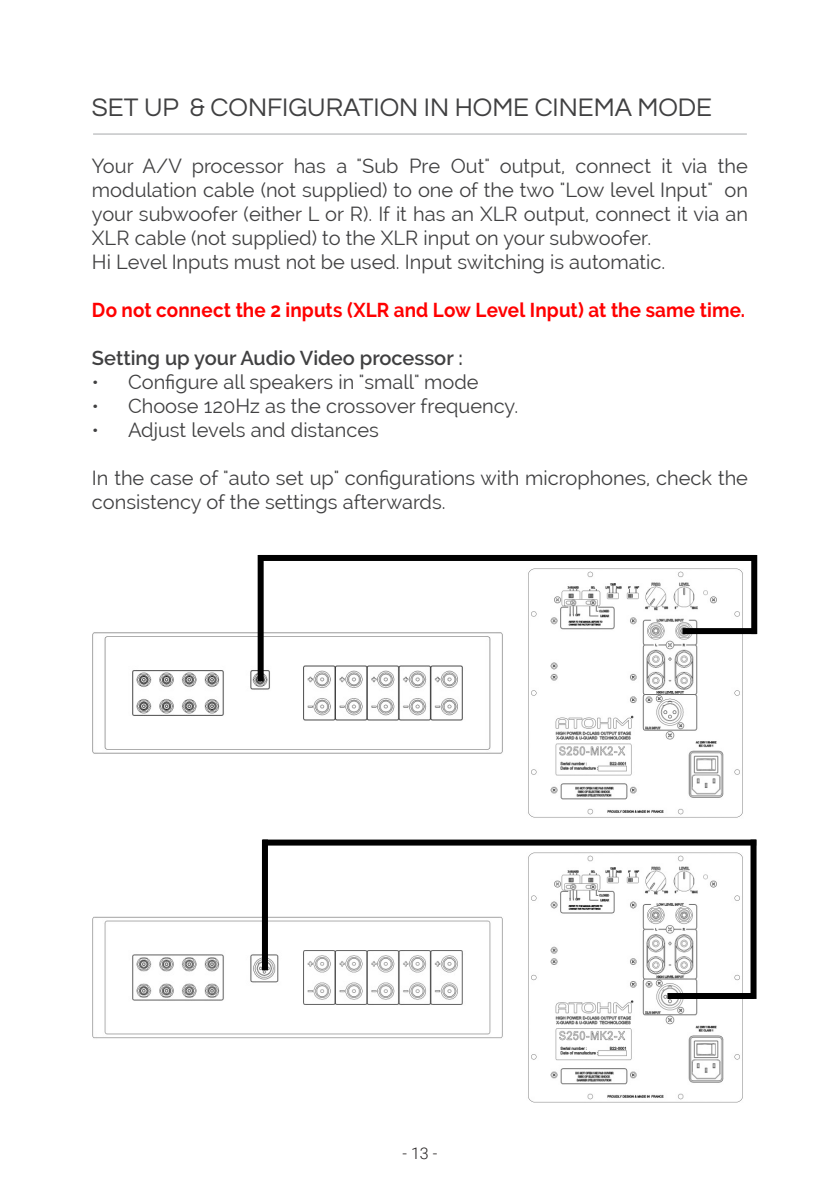
<style>
.page{position:relative;width:840px;height:1191px;background:#fff}
.page>*{position:absolute;margin:0;border:0;box-sizing:border-box;transform-origin:0 0}
.t1{font:26px "Questrial";color:#404041}
.t2{font:20px/24px "Raleway";color:#404041}
.t3{font:700 20px "Raleway";letter-spacing:.01em;color:#f00;scale:.94 1}
.t4{font:600 20px "Raleway";color:#404041}
.t5{font:300 16px "Roboto";color:#231f20}
</style>
<div class="page">
<hr style="left:93px;top:134px;width:653px;height:1px;background:#a6a8ab">
<img style="left:528px;top:568px;width:215px;height:250px">
<img style="left:528px;top:852px;width:215px;height:250px">
<img style="left:92px;top:916px;width:411px;height:123px">
<img style="left:92px;top:632px;width:411px;height:122px">
<svg style="left:751px;top:555px;width:5px;height:73px"></svg>
<div style="left:682px;top:628px;width:74px;height:6px;background:#000"></div>
<div style="left:258px;top:555px;width:497px;height:6px;background:#000"></div>
<div style="left:257px;top:555px;width:6px;height:126px;background:#000"></div>
<div style="left:750px;top:839px;width:6px;height:160px;background:#000"></div>
<div style="left:667px;top:993px;width:86px;height:6px;background:#000"></div>
<div style="left:263px;top:839px;width:492px;height:6px;background:#000"></div>
<div style="left:262px;top:839px;width:6px;height:131px;background:#000"></div>
<h1 class="t1" style="left:92px;top:89px;width:621px">SET UP &amp; CONFIGURATION IN HOME CINEMA MODE</h1>
<p class="t2" style="left:92px;top:153px;width:657px">Your A/V processor has a "Sub Pre Out" output, connect it via the modulation cable (not supplied) to one of the two "Low level Input" on your subwoofer (either L or R). If it has an XLR output, connect it via an XLR cable (not supplied) to the XLR input on your subwoofer.<br>Hi Level Inputs must not be used. Input switching is automatic.</p>
<p class="t3" style="left:92px;top:298px;width:696px">Do not connect the 2 inputs (XLR and Low Level Input) at the same time.</p>
<p class="t4" style="left:92px;top:346px;width:372px">Setting up your Audio Video processor :</p>
<p class="t2" style="left:92px;top:369px;width:388px">• Configure all speakers in "small" mode</p>
<p class="t2" style="left:92px;top:393px;width:427px">• Choose 120Hz as the crossover frequency.</p>
<p class="t2" style="left:92px;top:417px;width:288px">• Adjust levels and distances</p>
<p class="t2" style="left:92px;top:465px;width:657px">In the case of "auto set up" configurations with microphones, check the consistency of the settings afterwards.</p>
<p class="t5" style="left:402px;top:1142px;width:36px">- 13 -</p>
</div>
